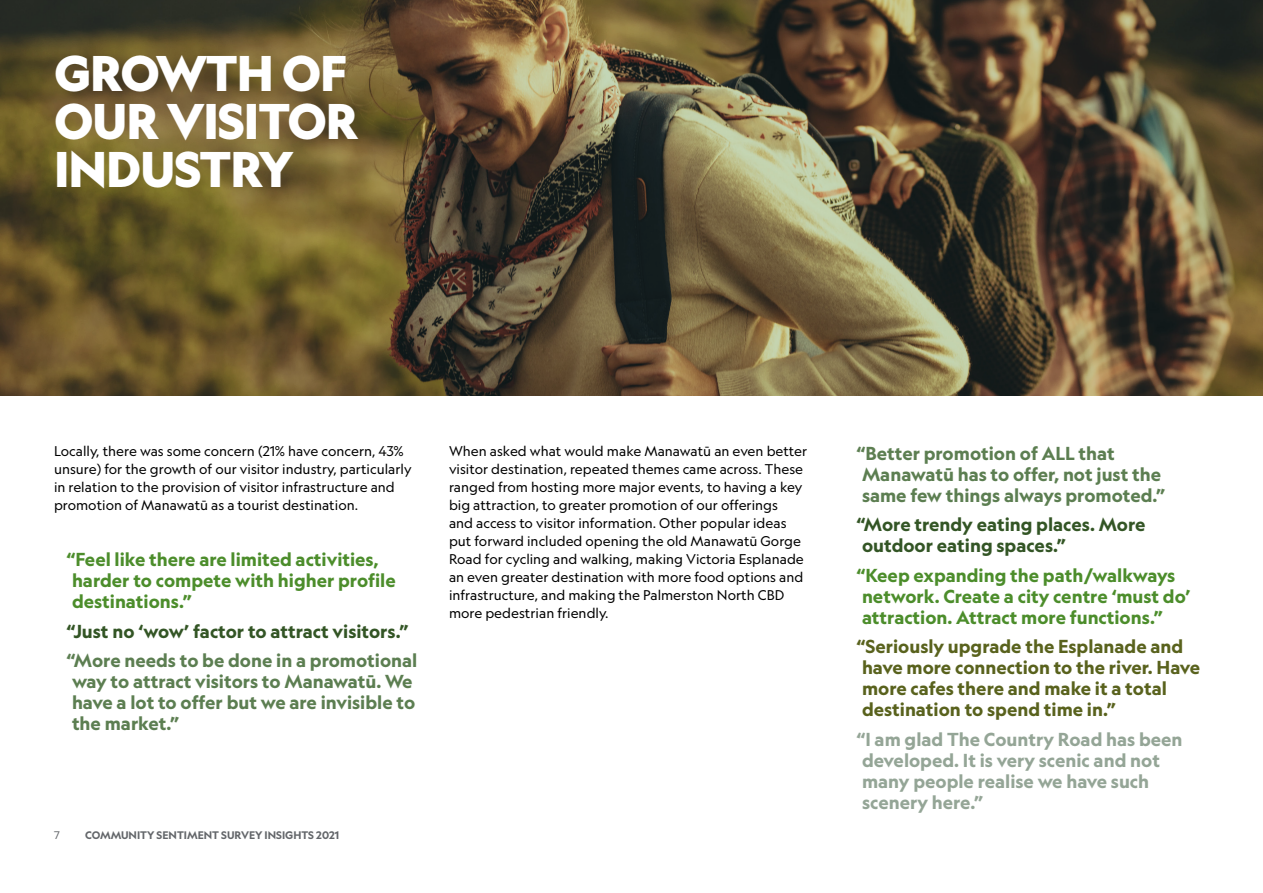
<style>
.page{position:relative;width:1263px;height:893px;background:#fff}
.page>*{position:absolute;margin:0;border:0;box-sizing:border-box;transform-origin:0 0}
.t1{font:900 48px/48px "Geograph";letter-spacing:-.02em;color:#fff}
.t2{font:700 18px/21px "Geograph";color:#5c7e51}
.t3{font:700 18px/21px "Geograph";color:#4c8d2b}
.t4{font:700 18px/21px "Geograph";color:#59621d}
.t5{font:700 18px/21px "Geograph";color:#94a596}
.t6{font:700 18px/21px "Geograph";color:#335525}
.t7{font:13.5px/18px "Geograph";color:#000}
.t8{font:700 10.5px "Geograph";color:#63666a}
.t9{font:10.5px "Geograph";color:#63666a}
</style>
<div class="page">
<img style="left:0;top:0;width:1263px;height:396px">
<p class="t1" style="left:54px;top:49px;width:306px">GROWTH OF<br>OUR VISITOR<br>INDUSTRY</p>
<p class="t7" style="left:54px;top:442px;width:359px">Locally, there was some concern (21% have concern, 43% unsure) for the growth of our visitor industry, particularly in relation to the provision of visitor infrastructure and promotion of Manawatū as a tourist destination.</p>
<p class="t3" style="left:72px;top:549px;width:325px;text-indent:-6px">“Feel like there are limited activities, harder to compete with higher profile destinations.”</p>
<p class="t6" style="left:66px;top:620px;width:344px">“Just no ‘wow’ factor to attract visitors.”</p>
<p class="t2" style="left:72px;top:650px;width:347px;text-indent:-6px">“More needs to be done in a promotional way to attract visitors to Manawatū. We have a lot to offer but we are invisible to the market.”</p>
<p class="t9" style="left:54px;top:828px;width:7px">7</p>
<p class="t8" style="left:85px;top:828px;width:256px">COMMUNITY SENTIMENT SURVEY INSIGHTS 2021</p>
<p class="t7" style="left:449px;top:442px;width:360px">When asked what would make Manawatū an even better visitor destination, repeated themes came across. These ranged from hosting more major events, to having a key big attraction, to greater promotion of our offerings<br>and access to visitor information. Other popular ideas put forward included opening the old Manawatū Gorge Road for cycling and walking, making Victoria Esplanade an even greater destination with more food options and infrastructure, and making the Palmerston North CBD more pedestrian friendly.</p>
<p class="t2" style="left:862px;top:442px;width:305px;text-indent:-6px">“Better promotion of ALL that<br>Manawatū has to offer, not just the same few things always promoted.”</p>
<p class="t6" style="left:862px;top:514px;width:285px;text-indent:-6px">“More trendy eating places. More outdoor eating spaces.”</p>
<p class="t3" style="left:862px;top:564px;width:330px;text-indent:-6px">“Keep expanding the path/walkways network. Create a city centre ‘must do’ attraction. Attract more functions.”</p>
<p class="t4" style="left:862px;top:636px;width:340px;text-indent:-6px">“Seriously upgrade the Esplanade and have more connection to the river. Have more cafes there and make it a total destination to spend time in.”</p>
<p class="t5" style="left:862px;top:728px;width:322px;text-indent:-6px">“I am glad The Country Road has been developed. It is very scenic and not many people realise we have such scenery here.”</p>
</div>
